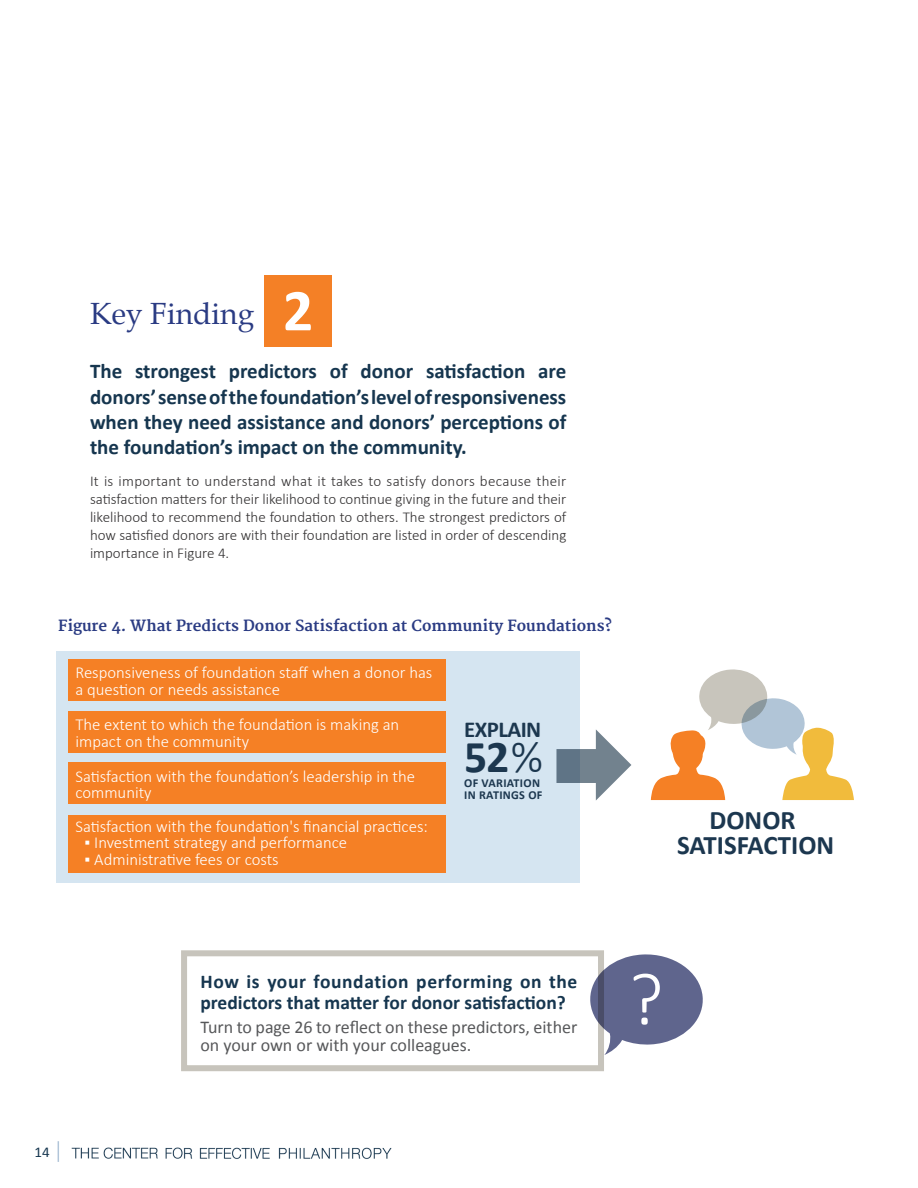
<style>
.page{position:relative;width:918px;height:1188px;background:#fff}
.page>*{position:absolute;margin:0;border:0;box-sizing:border-box;transform-origin:0 0}
.t1{font:300 76.05px "Calibri";color:#fff}
.t2{font:700 59.85px "Calibri";color:#fff}
.t3{font:700 45.75px "Calibri";color:#1c374f}
.t4{font:30px "Palatino";color:#2a3b83}
.t5{font:700 26.85px/24.6px "Calibri";color:#1c374f;text-align:center}
.t6{font:700 22.8px "Calibri";letter-spacing:-.025em;color:#1c374f}
.intro_sentence{font:700 21px/25.2px "Calibri";color:#16364f;text-align:justify}
.t7{font:700 19.5px/21.6px "Calibri";color:#16364f}
.t8{font:18px/18px "Calibri";color:#57585a}
.t9{font:300 16.8px/16.8px "Calibri";color:#fff}
.body{font:300 15px/18px "Calibri";color:#312f30;text-align:justify}
.table_header{font:700 15px "Merriweather";color:#2a3b83}
.t10{font:15px "Calibri";color:#16364f}
.t11{font:700 12.15px/12.1px "Calibri";letter-spacing:.025em;color:#1c374f}
.s1{font-weight:400}
.s2{font-weight:300}
</style>
<div class="page">
<img style="left:71px;top:1147px;width:321px;height:12px">
<svg style="left:58px;top:1141px;width:1px;height:21px"></svg>
<div style="left:264px;top:276px;width:68px;height:71px;background:#f48026"></div>
<div style="left:56px;top:652px;width:524px;height:231px;background:#d5e5f1"></div>
<svg style="left:651px;top:669px;width:203px;height:131px"></svg>
<div style="left:68px;top:659px;width:378px;height:41px;background:#f58025"></div>
<div style="left:68px;top:711px;width:378px;height:41px;background:#f58025"></div>
<div style="left:68px;top:763px;width:378px;height:41px;background:#f58025"></div>
<div style="left:68px;top:815px;width:378px;height:58px;background:#f58025"></div>
<svg style="left:556px;top:729px;width:75px;height:72px"></svg>
<svg style="left:590px;top:955px;width:113px;height:100px"></svg>
<div style="left:181px;top:950px;width:423px;height:121px;border:6px solid #c7c4bc"></div>
<p class="t2" style="left:283px;top:272px;width:32px">2</p>
<p class="intro_sentence" style="left:90px;top:359px;width:478px">The strongest predictors of donor satisfaction are donors’ sense of the foundation’s level of responsiveness when they need assistance and donors’ perceptions of the foundation’s impact on the community.</p>
<p class="t4" style="left:90px;top:289px;width:166px">Key Finding</p>
<p class="body" style="left:90px;top:471px;width:478px">It is important to understand what it takes to satisfy donors because their satisfaction matters for their likelihood to continue giving in the future and their likelihood to recommend the foundation to others. The strongest predictors of how satisfied donors are with their foundation are listed in order of descending importance in Figure 4.</p>
<p class="table_header" style="left:58px;top:617px;width:555px">Figure 4. What Predicts Donor Satisfaction at Community Foundations?</p>
<p class="t9" style="left:75px;top:663px;width:359px">Responsiveness of foundation staff when a donor has a question or needs assistance</p>
<p class="t9" style="left:75px;top:715px;width:325px">The extent to which the foundation is making an impact on the community</p>
<p class="t9" style="left:75px;top:767px;width:341px">Satisfaction with the foundation’s leadership in the community</p>
<p class="t9" style="left:75px;top:817px;width:354px">Satisfaction with the foundation's financial practices:</p>
<p class="t9" style="left:85px;top:834px;width:264px"><span class="s1">▪</span> Investment strategy and performance</p>
<p class="t9" style="left:85px;top:850px;width:196px"><span class="s1">▪</span> Administrative fees or costs</p>
<p class="t6" style="left:464px;top:715px;width:79px">EXPLAIN</p>
<p class="t3" style="left:464px;top:728px;width:81px">52<span class="s2">%</span></p>
<p class="t11" style="left:464px;top:777px;width:80px">OF VARIATION<br>IN RATINGS OF</p>
<p class="t5" style="left:677px;top:808px;width:159px">DONOR<br>SATISFACTION</p>
<p class="t10" style="left:34px;top:1142px;width:17px">14</p>
<p class="t7" style="left:200px;top:971px;width:379px">How is your foundation performing on the predictors that matter for donor satisfaction?</p>
<p class="t8" style="left:200px;top:1019px;width:378px">Turn to page 26 to reflect on these predictors, either on your own or with your colleagues.</p>
<p class="t1" style="left:628px;top:952px;width:37px">?</p>
</div>
